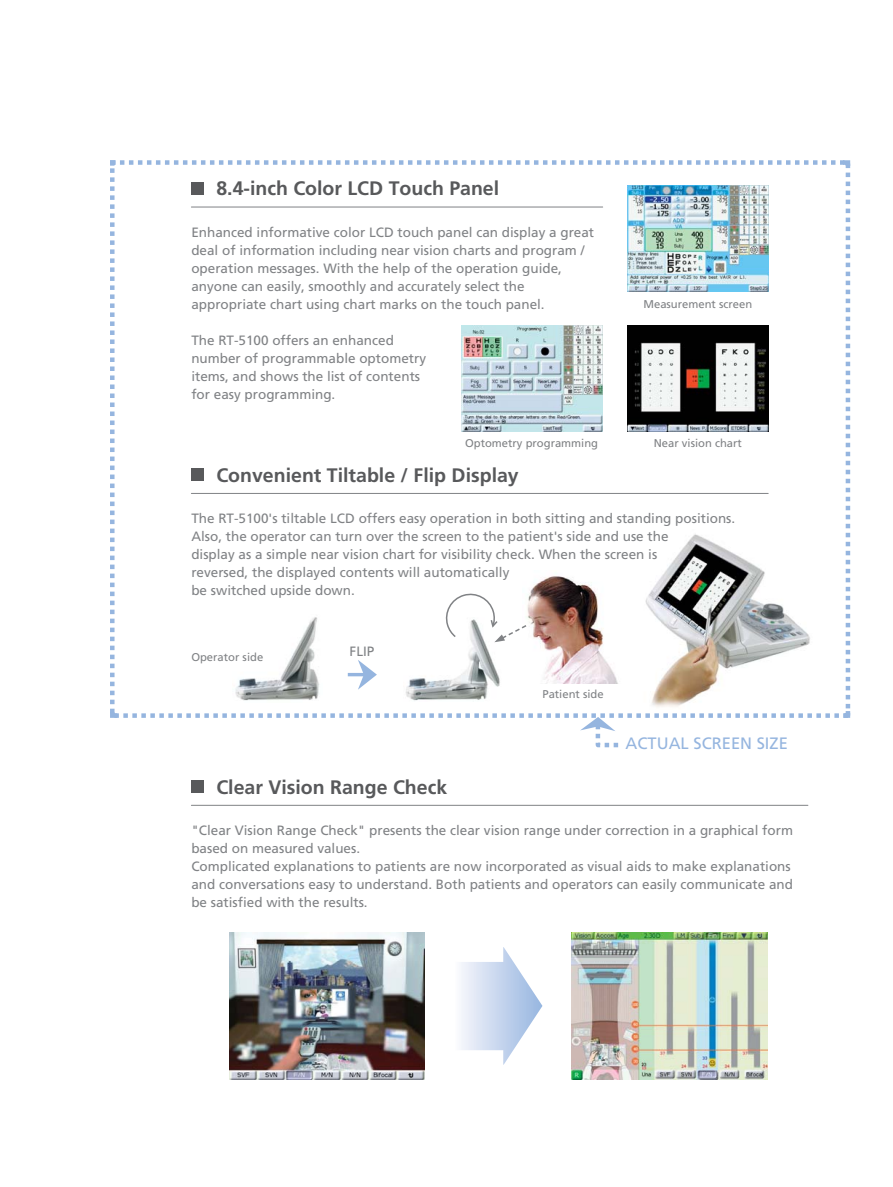
<style>
.page{position:relative;width:893px;height:1187px;background:#fff}
.page>*{position:absolute;margin:0;border:0;box-sizing:border-box;transform-origin:0 0}
.t1{font:700 19.5px "Frutiger";color:#58595b}
.t2{font:16.5px "Frutiger";color:#95b5df}
.t3{font:13.5px/18px "Frutiger";color:#808285}
.t4{font:11.25px "Frutiger";color:#808285}
</style>
<div class="page">
<img style="left:406px;top:642px;width:94px;height:59px">
<img style="left:235px;top:617px;width:85px;height:84px">
<img style="left:645px;top:534px;width:165px;height:173px">
<img style="left:528px;top:576px;width:90px;height:107px">
<svg style="left:843px;top:706px;width:8px;height:12px"></svg>
<hr style="left:191px;top:207px;width:412px;height:1px;background:#808285">
<div style="left:191px;top:182px;width:13px;height:13px;background:#58595b"></div>
<hr style="left:191px;top:493px;width:577px;height:1px;background:#808285">
<div style="left:191px;top:468px;width:13px;height:13px;background:#58595b"></div>
<hr style="left:348px;top:673px;width:16px;height:3px;background:#95b5df">
<svg style="left:358px;top:660px;width:19px;height:29px"></svg>
<svg style="left:445px;top:593px;width:83px;height:49px"></svg>
<img style="left:461px;top:325px;width:141px;height:106px">
<img style="left:627px;top:325px;width:142px;height:106px">
<img style="left:627px;top:186px;width:142px;height:105px">
<hr style="left:191px;top:804px;width:617px;height:1px;background:#808285">
<div style="left:191px;top:780px;width:13px;height:13px;background:#58595b"></div>
<img style="left:572px;top:932px;width:196px;height:147px">
<img style="left:229px;top:932px;width:196px;height:147px">
<svg style="left:461px;top:947px;width:81px;height:117px"></svg>
<div style="left:110px;top:160px;width:740px;height:557px;border:4px dashed #95b5df"></div>
<svg style="left:580px;top:717px;width:43px;height:31px"></svg>
<h1 class="t1" style="left:216px;top:181px;width:284px">8.4-inch Color LCD Touch Panel</h1>
<p class="t3" style="left:191px;top:224px;width:404px">Enhanced informative color LCD touch panel can display a great deal of information including near vision charts and program / operation messages. With the help of the operation guide, anyone can easily, smoothly and accurately select the appropriate chart using chart marks on the touch panel.</p>
<p class="t3" style="left:191px;top:332px;width:236px">The RT-5100 offers an enhanced number of programmable optometry items, and shows the list of contents for easy programming.</p>
<p class="t4" style="left:465px;top:438px;width:135px">Optometry programming</p>
<p class="t4" style="left:654px;top:438px;width:90px">Near vision chart</p>
<p class="t4" style="left:643px;top:300px;width:110px">Measurement screen</p>
<h1 class="t1" style="left:216px;top:467px;width:304px">Convenient Tiltable / Flip Display</h1>
<p class="t3" style="left:191px;top:510px;width:545px">The RT-5100's tiltable LCD offers easy operation in both sitting and standing positions.<br>Also, the operator can turn over the screen to the patient's side and use the<br>display as a simple near vision chart for visibility check. When the screen is<br>reversed, the displayed contents will automatically<br>be switched upside down.</p>
<p class="t4" style="left:191px;top:652px;width:73px">Operator side</p>
<p class="t3" style="left:350px;top:643px;width:26px">FLIP</p>
<h1 class="t1" style="left:216px;top:779px;width:232px">Clear Vision Range Check</h1>
<p class="t4" style="left:542px;top:690px;width:63px">Patient side</p>
<p class="t2" style="left:626px;top:737px;width:164px">ACTUAL SCREEN SIZE</p>
<p class="t3" style="left:191px;top:822px;width:603px">"Clear Vision Range Check" presents the clear vision range under correction in a graphical form based on measured values.<br>Complicated explanations to patients are now incorporated as visual aids to make explanations and conversations easy to understand. Both patients and operators can easily communicate and be satisfied with the results.</p>
</div>
